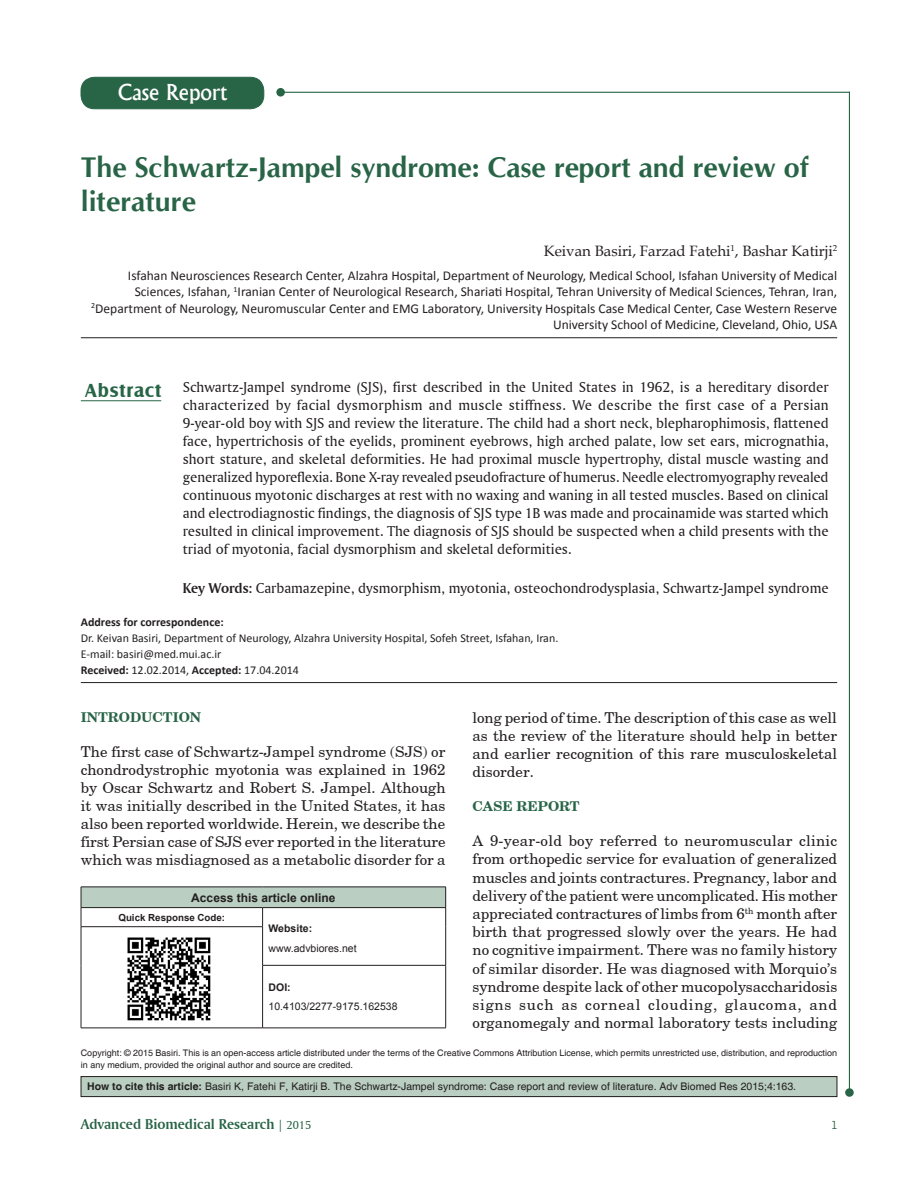
<style>
.page{position:relative;width:918px;height:1188px;background:#fff}
.page>*{position:absolute;margin:0;border:0;box-sizing:border-box;transform-origin:0 0}
.AT{font:700 28.5px/34.2px "CG Omega";color:#286446}
.AH{font:500 21px "Albertus";color:#fff}
.ABSH{font:700 19.5px "Castle T";letter-spacing:.04em;color:#286446}
.TX{font:15px/18.1px "New Century Schoolbook";color:#231f20;text-align:justify}
.ABS{font:15px/18px "Amerigo BT Roman A";color:#231f20;text-align:justify}
.KWD{font:15px "Amerigo BT Roman A";color:#231f20}
.AU{font:15px "Book Antiqua";color:#231f20}
.RF{font:15px "Amerigo BT Bold A";color:#286446}
.AFF{font:13.5px/16.2px "Calibri";color:#231f20;text-align:right}
.t1{font:700 13.5px "Century Schoolbook BT";color:#286446}
.ADD{font:12px/15.8px "Calibri";color:#231f20}
.HIS{font:12px "Calibri";color:#231f20}
.ATAO{font:700 12px "Arial";color:#231f20}
.RF-2{font:12px "Bell Centennial BT Address";color:#286446}
.SRC{font:10.5px "Helvetica";color:#231f20}
.DOI{font:10.5px "Arial";color:#231f20}
.WEB{font:10.5px "Arial";color:#231f20}
.WEB-2{font:700 10.5px "Arial";color:#231f20}
.DOI-2{font:700 10.5px "Arial";color:#231f20}
.QRC{font:700 9.75px "Arial";color:#231f20}
.CR{font:9px/12px "Helvetica";color:#231f20}
.s1{font-family:"Amerigo BT Bold A"}
.s2{font-weight:700}
.s3{font-family:"Amerigo BT Roman A";font-size:12px}
</style>
<div class="page">
<hr style="left:281px;top:92px;width:569px;height:1px;background:#286446">
<div style="left:276px;top:88px;width:9px;height:9px;background:#286446;border-radius:50%"></div>
<hr style="left:849px;top:92px;width:1px;height:1000px;background:#286446">
<div style="left:845px;top:1088px;width:9px;height:9px;background:#286446;border-radius:50%"></div>
<hr style="left:81px;top:337px;width:756px;height:1px;background:#231f20">
<div style="left:81px;top:77px;width:183px;height:32px;background:#286446;border-radius:14px"></div>
<div style="left:81px;top:77px;width:183px;height:32px;border:1px solid #286446;border-radius:14px"></div>
<hr style="left:81px;top:682px;width:756px;height:1px;background:#231f20">
<hr style="left:81px;top:400px;width:80px;height:1px;background:#286446">
<div style="left:81px;top:887px;width:365px;height:21px;background:#bacec1"></div>
<hr style="left:81px;top:1028px;width:182px;height:1px;background:#231f20">
<hr style="left:81px;top:887px;width:182px;height:1px;background:#231f20">
<hr style="left:263px;top:887px;width:183px;height:1px;background:#231f20">
<hr style="left:81px;top:907px;width:182px;height:1px;background:#231f20">
<svg style="left:81px;top:887px;width:1px;height:39px"></svg>
<hr style="left:263px;top:907px;width:183px;height:1px;background:#231f20">
<svg style="left:445px;top:887px;width:1px;height:40px"></svg>
<hr style="left:445px;top:927px;width:1px;height:38px;background:#231f20">
<hr style="left:81px;top:926px;width:182px;height:1px;background:#231f20">
<hr style="left:81px;top:927px;width:1px;height:38px;background:#231f20">
<hr style="left:81px;top:965px;width:1px;height:63px;background:#231f20">
<hr style="left:445px;top:966px;width:1px;height:62px;background:#231f20">
<hr style="left:263px;top:1028px;width:183px;height:1px;background:#231f20">
<svg style="left:262px;top:908px;width:1px;height:19px"></svg>
<hr style="left:262px;top:927px;width:1px;height:38px;background:#231f20">
<hr style="left:262px;top:966px;width:1px;height:62px;background:#231f20">
<hr style="left:262px;top:965px;width:184px;height:1px;background:#231f20">
<img style="left:127px;top:937px;width:84px;height:84px">
<div style="left:81px;top:1077px;width:756px;height:20px;background:#bacec1"></div>
<div style="left:81px;top:1076px;width:756px;height:21px;border:1px solid #231f20"></div>
<p class="AH" style="left:118px;top:80px;width:111px">Case Report</p>
<p class="AT" style="left:81px;top:150px;width:730px">The Schwartz‑Jampel syndrome: Case report and review of literature</p>
<p class="AU" style="left:544px;top:240px;width:295px">Keivan Basiri, Farzad Fatehi<sup>1</sup>, Bashar Katirji<sup>2</sup></p>
<p class="AFF" style="left:91px;top:267px;width:747px">Isfahan Neurosciences Research Center, Alzahra Hospital, Department of Neurology, Medical School, Isfahan University of Medical Sciences, Isfahan, <sup>1</sup>Iranian Center of Neurological Research, Shariati Hospital, Tehran University of Medical Sciences, Tehran, Iran, <sup>2</sup>Department of Neurology, Neuromuscular Center and EMG Laboratory, University Hospitals Case Medical Center, Case Western Reserve University School of Medicine, Cleveland, Ohio, USA</p>
<p class="ABS" style="left:183px;top:378px;width:647px">Schwartz‑Jampel syndrome (SJS), first described in the United States in 1962, is a hereditary disorder characterized by facial dysmorphism and muscle stiffness. We describe the first case of a Persian 9‑year‑old boy with SJS and review the literature. The child had a short neck, blepharophimosis, flattened face, hypertrichosis of the eyelids, prominent eyebrows, high arched palate, low set ears, micrognathia, short stature, and skeletal deformities. He had proximal muscle hypertrophy, distal muscle wasting and generalized hyporeflexia. Bone X‑ray revealed pseudofracture of humerus. Needle electromyography revealed continuous myotonic discharges at rest with no waxing and waning in all tested muscles. Based on clinical and electrodiagnostic findings, the diagnosis of SJS type 1B was made and procainamide was started which resulted in clinical improvement. The diagnosis of SJS should be suspected when a child presents with the triad of myotonia, facial dysmorphism and skeletal deformities.</p>
<p class="KWD" style="left:183px;top:579px;width:647px"><span class="s1">Key Words:</span> Carbamazepine, dysmorphism, myotonia, osteochondrodysplasia, Schwartz‑Jampel syndrome</p>
<p class="ADD" style="left:81px;top:614px;width:479px"><span class="s2">Address for correspondence:<br></span>Dr. Keivan Basiri, Department of Neurology, Alzahra University Hospital, Sofeh Street, Isfahan, Iran.<br>E‑mail: basiri@med.mui.ac.ir</p>
<p class="HIS" style="left:81px;top:661px;width:220px"><span class="s2">Received:</span> 12.02.2014, <span class="s2">Accepted:</span> 17.04.2014</p>
<p class="ABSH" style="left:85px;top:379px;width:78px">Abstract</p>
<p class="TX" style="left:473px;top:708px;width:366px">long period of time. The description of this case as well as the review of the literature should help in better and earlier recognition of this rare musculoskeletal disorder.</p>
<h1 class="t1" style="left:473px;top:798px;width:108px">CASE REPORT</h1>
<p class="TX" style="left:473px;top:831px;width:366px">A 9‑year‑old boy referred to neuromuscular clinic from orthopedic service for evaluation of generalized muscles and joints contractures. Pregnancy, labor and delivery of the patient were uncomplicated. His mother appreciated contractures of limbs from 6<sup>th</sup> month after birth that progressed slowly over the years. He had no cognitive impairment. There was no family history of similar disorder. He was diagnosed with Morquio’s syndrome despite lack of other mucopolysaccharidosis signs such as corneal clouding, glaucoma, and organomegaly and normal laboratory tests including</p>
<h1 class="t1" style="left:81px;top:709px;width:122px">INTRODUCTION</h1>
<p class="TX" style="left:81px;top:742px;width:366px">The first case of Schwartz‑Jampel syndrome (SJS) or chondrodystrophic myotonia was explained in 1962 by Oscar Schwartz and Robert S. Jampel. Although it was initially described in the United States, it has also been reported worldwide. Herein, we describe the first Persian case of SJS ever reported in the literature which was misdiagnosed as a metabolic disorder for a</p>
<p class="ATAO" style="left:191px;top:889px;width:146px">Access this article online</p>
<p class="QRC" style="left:118px;top:911px;width:108px">Quick Response Code:</p>
<p class="WEB-2" style="left:269px;top:922px;width:45px">Website:</p>
<p class="WEB" style="left:269px;top:941px;width:90px">www.advbiores.net</p>
<p class="DOI-2" style="left:269px;top:980px;width:24px">DOI:</p>
<p class="DOI" style="left:269px;top:1000px;width:131px">10.4103/2277-9175.162538</p>
<p class="CR" style="left:81px;top:1047px;width:758px">Copyright: © 2015 Basiri. This is an open‑access article distributed under the terms of the Creative Commons Attribution License, which permits unrestricted use, distribution, and reproduction in any medium, provided the original author and source are credited.</p>
<p class="SRC" style="left:87px;top:1081px;width:710px"><span class="s2">How to cite this article:</span> Basiri K, Fatehi F, Katirji B. The Schwartz-Jampel syndrome: Case report and review of literature. Adv Biomed Res 2015;4:163.</p>
<p class="RF" style="left:81px;top:1115px;width:232px">Advanced Biomedical Research <span class="s3">| 2015</span></p>
<p class="RF-2" style="left:832px;top:1118px;width:7px">1</p>
</div>
